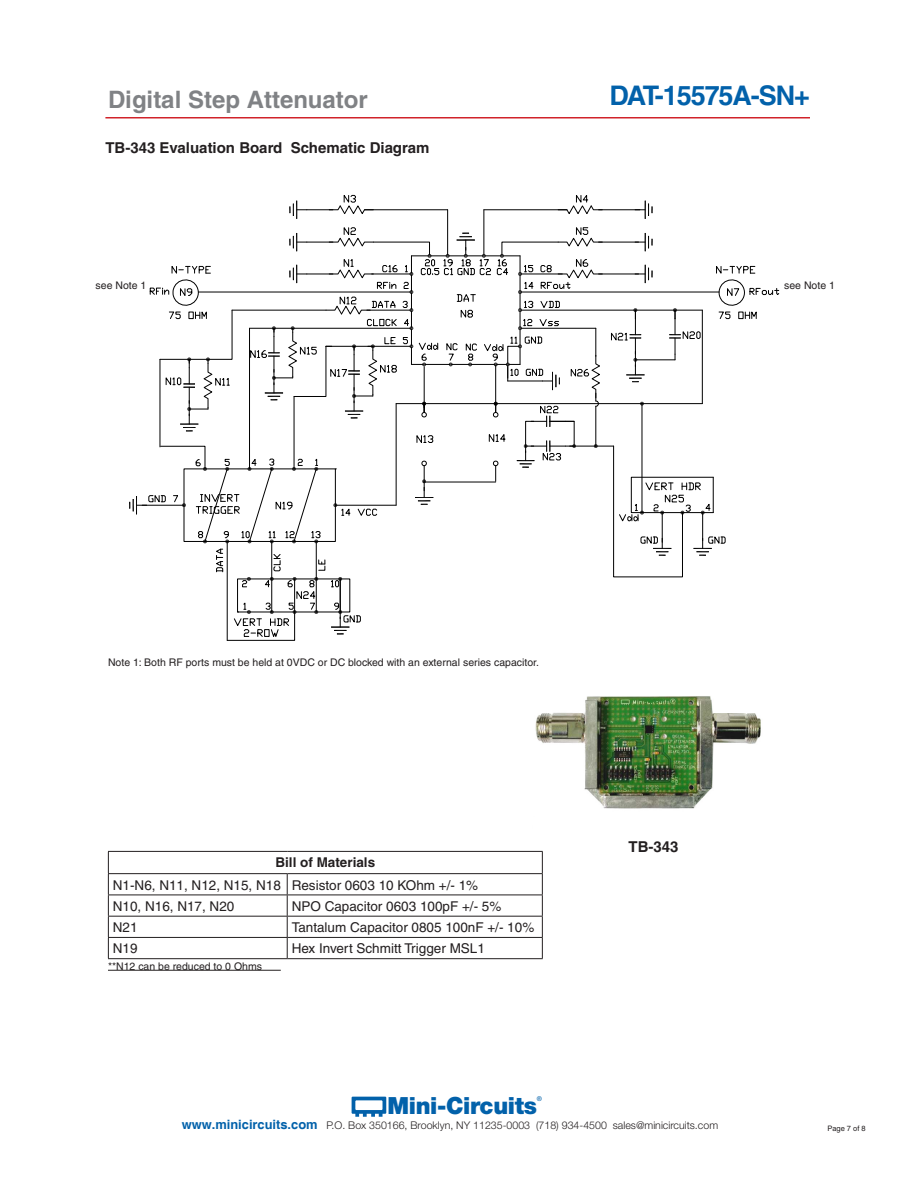
<style>
.page{position:relative;width:918px;height:1188px;background:#fff}
.page>*{position:absolute;margin:0;border:0;box-sizing:border-box;transform-origin:0 0}
.t1{font:700 27px "Helvetica";letter-spacing:-.04em;color:#0261aa}
.t2{font:700 24px "Helvetica";color:#808285}
.t3{font:900 23.7px "Helvetica Neue";letter-spacing:-.015em;color:#0261aa}
.SECTIONS-HEAD{font:700 15px "Helvetica";color:#231f20}
.t4{font:13.5px "Helvetica";color:#231f20}
.t5{font:700 13.5px "Helvetica";color:#231f20}
.t6{font:300 10.65px "Helvetica Neue";color:#231f20}
.PIN_CONFIG{font:10.5px "Helvetica";color:#231f20}
.t7{font:7.5px "Helvetica";color:#231f20}
.t8{font:500 6.6px "Helvetica Neue";color:#0261aa}
.s1{font-family:"Helvetica";font-weight:700;font-size:12.9px;color:#0261aa}
</style>
<div class="page">
<hr style="left:105px;top:117px;width:705px;height:1px;background:#d1232a">
<svg style="left:352px;top:1097px;width:34px;height:20px"></svg>
<img style="left:535px;top:696px;width:226px;height:113px">
<svg style="left:109px;top:852px;width:433px;height:106px"></svg>
<hr style="left:108px;top:851px;width:179px;height:1px;background:#231f20">
<hr style="left:287px;top:851px;width:256px;height:1px;background:#231f20">
<svg style="left:108px;top:852px;width:1px;height:106px"></svg>
<svg style="left:542px;top:852px;width:1px;height:106px"></svg>
<hr style="left:108px;top:873px;width:179px;height:1px;background:#231f20">
<hr style="left:287px;top:873px;width:256px;height:1px;background:#231f20">
<hr style="left:108px;top:895px;width:179px;height:1px;background:#231f20">
<hr style="left:287px;top:895px;width:256px;height:1px;background:#231f20">
<hr style="left:108px;top:916px;width:179px;height:1px;background:#231f20">
<hr style="left:287px;top:916px;width:256px;height:1px;background:#231f20">
<hr style="left:108px;top:937px;width:179px;height:1px;background:#231f20">
<hr style="left:287px;top:937px;width:256px;height:1px;background:#231f20">
<hr style="left:108px;top:958px;width:179px;height:1px;background:#231f20">
<hr style="left:287px;top:958px;width:256px;height:1px;background:#231f20">
<svg style="left:287px;top:874px;width:1px;height:84px"></svg>
<hr style="left:271px;top:541px;width:1px;height:38px;background:#000">
<hr style="left:227px;top:541px;width:1px;height:99px;background:#000">
<hr style="left:521px;top:292px;width:198px;height:1px;background:#000">
<hr style="left:521px;top:310px;width:181px;height:1px;background:#000">
<hr style="left:447px;top:210px;width:1px;height:45px;background:#000">
<hr style="left:484px;top:210px;width:1px;height:45px;background:#000">
<hr style="left:364px;top:210px;width:84px;height:1px;background:#000">
<svg style="left:289px;top:194px;width:85px;height:25px"></svg>
<svg style="left:635px;top:265px;width:18px;height:18px"></svg>
<hr style="left:599px;top:274px;width:40px;height:1px;background:#000">
<svg style="left:635px;top:233px;width:18px;height:18px"></svg>
<hr style="left:599px;top:242px;width:40px;height:1px;background:#000">
<svg style="left:635px;top:201px;width:18px;height:18px"></svg>
<hr style="left:599px;top:210px;width:41px;height:1px;background:#000">
<hr style="left:484px;top:210px;width:83px;height:1px;background:#000">
<svg style="left:558px;top:195px;width:45px;height:19px"></svg>
<hr style="left:702px;top:310px;width:1px;height:94px;background:#000">
<hr style="left:396px;top:403px;width:306px;height:1px;background:#000">
<hr style="left:642px;top:404px;width:1px;height:109px;background:#000">
<svg style="left:640px;top:402px;width:4px;height:4px"></svg>
<hr style="left:316px;top:541px;width:1px;height:71px;background:#000">
<svg style="left:216px;top:549px;width:145px;height:92px"></svg>
<hr style="left:565px;top:446px;width:49px;height:1px;background:#000">
<svg style="left:611px;top:308px;width:90px;height:74px"></svg>
<svg style="left:613px;top:446px;width:113px;height:131px"></svg>
<svg style="left:716px;top:265px;width:63px;height:54px"></svg>
<svg style="left:129px;top:226px;width:474px;height:317px"></svg>
<hr style="left:108px;top:970px;width:173px;height:1px;background:#231f20">
<h2 class="t2" style="left:108px;top:85px;width:261px">Digital Step Attenuator</h2>
<h1 class="t1" style="left:610px;top:79px;width:202px">DAT-15575A-SN+</h1>
<p class="SECTIONS-HEAD" style="left:105px;top:138px;width:326px">TB-343 Evaluation Board Schematic Diagram</p>
<p class="PIN_CONFIG" style="left:96px;top:279px;width:52px">see Note 1</p>
<p class="PIN_CONFIG" style="left:784px;top:279px;width:52px">see Note 1</p>
<p class="PIN_CONFIG" style="left:108px;top:656px;width:433px">Note 1: Both RF ports must be held at 0VDC or DC blocked with an external series capacitor.</p>
<p class="t5" style="left:275px;top:854px;width:101px">Bill of Materials</p>
<p class="t4" style="left:113px;top:877px;width:170px">N1-N6, N11, N12, N15, N18</p>
<p class="t4" style="left:292px;top:877px;width:188px">Resistor 0603 10 KOhm +/- 1%</p>
<p class="t4" style="left:113px;top:898px;width:123px">N10, N16, N17, N20</p>
<p class="t4" style="left:292px;top:898px;width:211px">NPO Capacitor 0603 100pF +/- 5%</p>
<p class="t4" style="left:113px;top:919px;width:26px">N21</p>
<p class="t4" style="left:292px;top:919px;width:244px">Tantalum Capacitor 0805 100nF +/- 10%</p>
<p class="t4" style="left:113px;top:941px;width:26px">N19</p>
<p class="t4" style="left:292px;top:941px;width:195px">Hex Invert Schmitt Trigger MSL1</p>
<p class="PIN_CONFIG" style="left:108px;top:960px;width:156px">**N12 can be reduced to 0 Ohms</p>
<p class="SECTIONS-HEAD" style="left:629px;top:838px;width:52px">TB-343</p>
<h3 class="t3" style="left:387px;top:1091px;width:151px">Mini-Circuits</h3>
<p class="t8" style="left:537px;top:1095px;width:7px">®</p>
<p class="t6" style="left:182px;top:1119px;width:538px"><span class="s1">www.minicircuits.com</span> P.O. Box 350166, Brooklyn, NY 11235-0003 (718) 934-4500 sales@minicircuits.com</p>
<p class="t7" style="left:828px;top:1124px;width:40px">Page 7 of 8</p>
</div>
